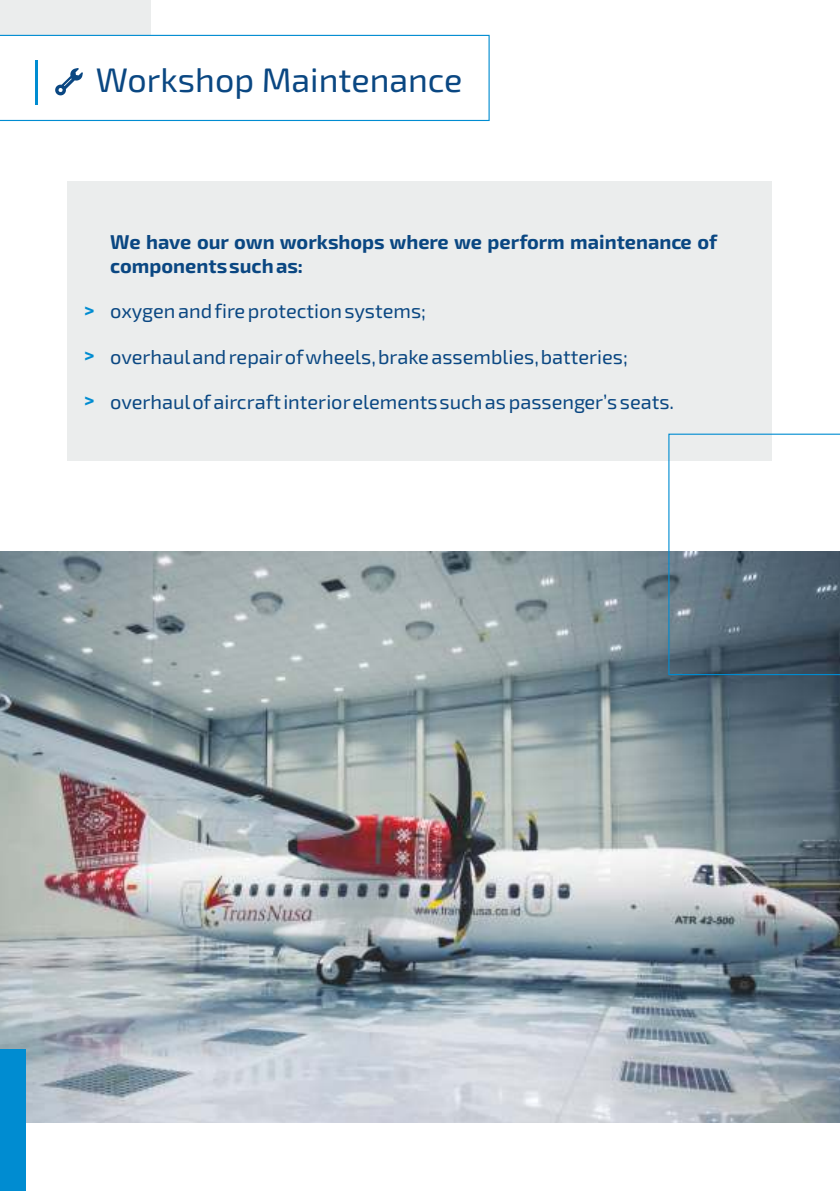
<style>
.page{position:relative;width:840px;height:1191px;background:#fff}
.page>*{position:absolute;margin:0;border:0;box-sizing:border-box;transform-origin:0 0}
.t1{font:34px "Exo 2";color:#0a4782}
.t2{font:20px "Exo 2";color:#0a4782}
.t3{font:700 20px/24px "Exo 2";color:#0a4782}
.t4{font:700 20px "Exo 2";color:#008cd1}
</style>
<div class="page">
<div style="left:0;top:0;width:151px;height:35px;background:#ebeded"></div>
<div style="left:68px;top:181px;width:703px;height:280px;background:#ebeded"></div>
<img style="left:0;top:551px;width:839px;height:571px">
<svg style="left:0;top:34px;width:490px;height:87px"></svg>
<hr style="left:35px;top:61px;width:3px;height:44px;background:#008cd1">
<svg style="left:668px;top:433px;width:171px;height:242px"></svg>
<div style="left:0;top:1049px;width:26px;height:142px;background:#008cd1"></div>
<svg style="left:55px;top:68px;width:28px;height:27px"></svg>
<h1 class="t1" style="left:96px;top:68px;width:368px">Workshop Maintenance</h1>
<p class="t4" style="left:84px;top:303px;width:12px">&gt;</p>
<p class="t4" style="left:84px;top:348px;width:12px">&gt;</p>
<p class="t4" style="left:84px;top:392px;width:12px">&gt;</p>
<p class="t3" style="left:110px;top:232px;width:608px">We have our own workshops where we perform maintenance of components such as:</p>
<p class="t2" style="left:110px;top:304px;width:317px">oxygen and fire protection systems;</p>
<p class="t2" style="left:110px;top:349px;width:518px">overhauland repairofwheels, brake assemblies, batteries;</p>
<p class="t2" style="left:110px;top:395px;width:565px">overhaulofaircraft interiorelements such as passenger’s seats.</p>
</div>
